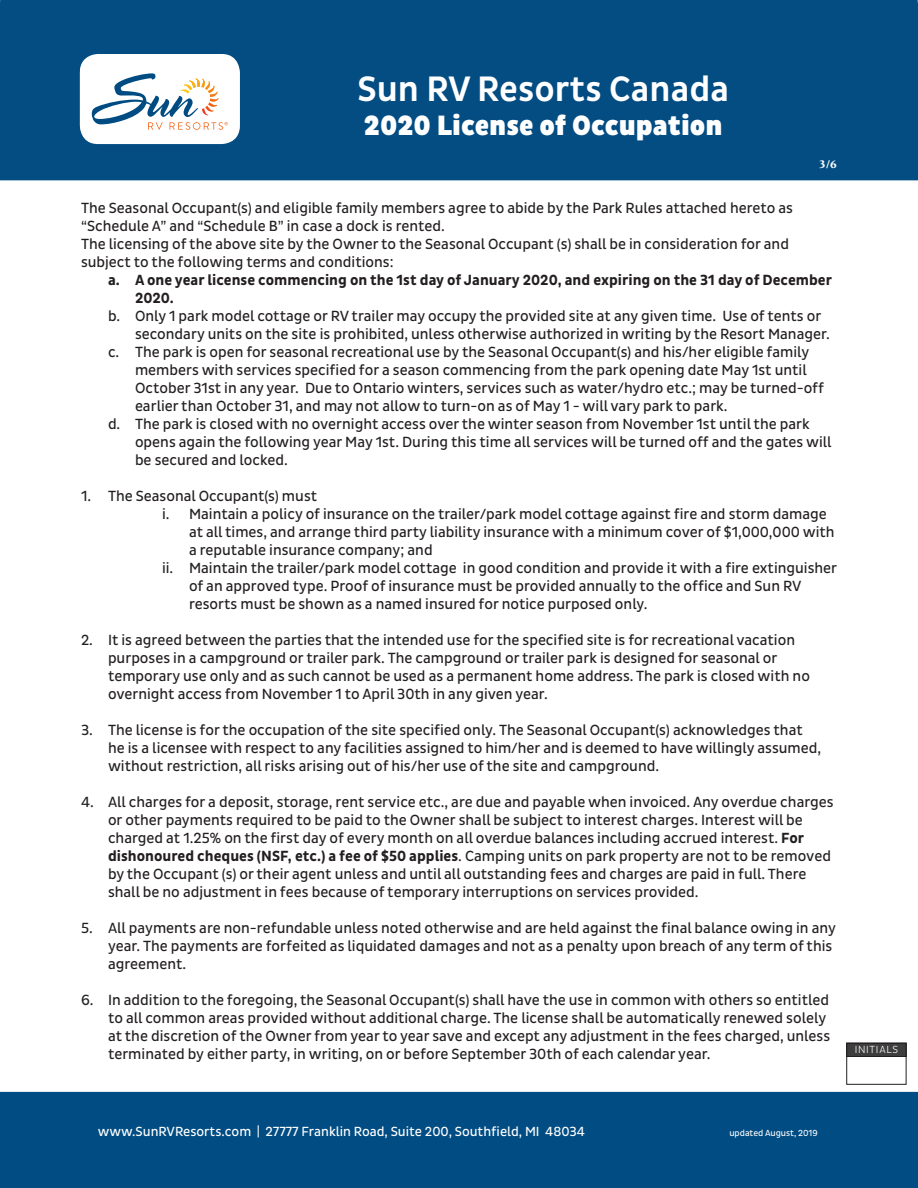
<style>
.page{position:relative;width:918px;height:1188px;background:#fff}
.page>*{position:absolute;margin:0;border:0;box-sizing:border-box;transform-origin:0 0}
.t1{font:500 36px "Pluto Sans Cond";color:#fff}
.t2{font:900 28.5px "Pluto Sans Cond";color:#fff}
.t3{font:15px/18px "Pluto Sans Cond";color:#231f20}
.t4{font:700 15px/18px "Pluto Sans Cond";color:#231f20}
.t5{font:13.5px "Pluto Sans Cond";color:#fff}
.t6{font:700 12px "Meridien LT Std";color:#fff}
.t7{font:300 10.5px "Pluto Sans Cond";letter-spacing:.07em;color:#fff}
.t8{font:9px "Pluto Sans Cond";color:#fff}
.s1{font-weight:700}
</style>
<div class="page">
<div style="left:0;top:1092px;width:918px;height:96px;background:#004c83"></div>
<div style="left:0;top:0;width:918px;height:180px;background:#034d83"></div>
<div style="left:80px;top:54px;width:160px;height:89px;background:#fff;border-radius:18px"></div>
<div style="left:80px;top:56px;width:160px;height:88px;background:#fff;border-radius:18px"></div>
<svg style="left:92px;top:73px;width:136px;height:57px"></svg>
<div style="left:847px;top:1043px;width:59px;height:13px;background:#3e3e3f"></div>
<div style="left:846px;top:1043px;width:60px;height:14px;border:1px solid #231f20"></div>
<div style="left:847px;top:1043px;width:59px;height:42px;border:1px solid #231f20"></div>
<h1 class="t1" style="left:357px;top:68px;width:373px">Sun RV Resorts Canada</h1>
<h2 class="t2" style="left:364px;top:109px;width:360px">2020 License of Occupation</h2>
<p class="t6" style="left:819px;top:157px;width:19px">3/6</p>
<p class="t3" style="left:81px;top:199px;width:714px">The Seasonal Occupant(s) and eligible family members agree to abide by the Park Rules attached hereto as “Schedule A” and “Schedule B” in case a dock is rented.<br>The licensing of the above site by the Owner to the Seasonal Occupant (s) shall be in consideration for and subject to the following terms and conditions:</p>
<p class="t4" style="left:135px;top:272px;width:699px;text-indent:-27px">a. A one year license commencing on the 1st day of January 2020, and expiring on the 31 day of December<br>2020.</p>
<p class="t3" style="left:108px;top:307px;width:715px">b. Only 1 park model cottage or RV trailer may occupy the provided site at any given time. Use of tents or</p>
<p class="t3" style="left:135px;top:325px;width:697px">secondary units on the site is prohibited, unless otherwise authorized in writing by the Resort Manager.</p>
<p class="t3" style="left:108px;top:343px;width:703px">c. The park is open for seasonal recreational use by the Seasonal Occupant(s) and his/her eligible family</p>
<p class="t3" style="left:135px;top:361px;width:673px">members with services specified for a season commencing from the park opening date May 1st until</p>
<p class="t3" style="left:135px;top:379px;width:691px">October 31st in any year. Due to Ontario winters, services such as water/hydro etc.; may be turned-off</p>
<p class="t3" style="left:135px;top:397px;width:594px">earlier than October 31, and may not allow to turn-on as of May 1 - will vary park to park.</p>
<p class="t3" style="left:108px;top:415px;width:703px">d. The park is closed with no overnight access over the winter season from November 1st until the park</p>
<p class="t3" style="left:135px;top:433px;width:698px">opens again the following year May 1st. During this time all services will be turned off and the gates will</p>
<p class="t3" style="left:135px;top:451px;width:154px">be secured and locked.</p>
<p class="t3" style="left:81px;top:487px;width:238px">1. The Seasonal Occupant(s) must</p>
<p class="t3" style="left:162px;top:505px;width:666px">i. Maintain a policy of insurance on the trailer/park model cottage against fire and storm damage</p>
<p class="t3" style="left:189px;top:523px;width:647px">at all times, and arrange third party liability insurance with a minimum cover of $1,000,000 with</p>
<p class="t3" style="left:189px;top:541px;width:245px">a reputable insurance company; and</p>
<p class="t3" style="left:162px;top:559px;width:677px">ii. Maintain the trailer/park model cottage in good condition and provide it with a fire extinguisher</p>
<p class="t3" style="left:189px;top:577px;width:614px">of an approved type. Proof of insurance must be provided annually to the office and Sun RV</p>
<p class="t3" style="left:189px;top:595px;width:460px">resorts must be shown as a named insured for notice purposed only.</p>
<p class="t3" style="left:108px;top:631px;width:703px;text-indent:-27px">2. It is agreed between the parties that the intended use for the specified site is for recreational vacation purposes in a campground or trailer park. The campground or trailer park is designed for seasonal or temporary use only and as such cannot be used as a permanent home address. The park is closed with no overnight access from November 1 to April 30th in any given year.</p>
<p class="t3" style="left:108px;top:721px;width:715px;text-indent:-27px">3. The license is for the occupation of the site specified only. The Seasonal Occupant(s) acknowledges that he is a licensee with respect to any facilities assigned to him/her and is deemed to have willingly assumed, without restriction, all risks arising out of his/her use of the site and campground.</p>
<p class="t3" style="left:108px;top:793px;width:727px;text-indent:-27px">4. All charges for a deposit, storage, rent service etc., are due and payable when invoiced. Any overdue charges or other payments required to be paid to the Owner shall be subject to interest charges. Interest will be charged at 1.25% on the first day of every month on all overdue balances including accrued interest. <span class="s1">For dishonoured cheques (NSF, etc.) a fee of $50 applies</span>. Camping units on park property are not to be removed by the Occupant (s) or their agent unless and until all outstanding fees and charges are paid in full. There shall be no adjustment in fees because of temporary interruptions on services provided.</p>
<p class="t3" style="left:108px;top:919px;width:730px;text-indent:-27px">5. All payments are non-refundable unless noted otherwise and are held against the final balance owing in any year. The payments are forfeited as liquidated damages and not as a penalty upon breach of any term of this agreement.</p>
<p class="t3" style="left:108px;top:991px;width:724px;text-indent:-27px">6. In addition to the foregoing, the Seasonal Occupant(s) shall have the use in common with others so entitled to all common areas provided without additional charge. The license shall be automatically renewed solely at the discretion of the Owner from year to year save and except any adjustment in the fees charged, unless terminated by either party, in writing, on or before September 30th of each calendar year.</p>
<p class="t7" style="left:855px;top:1044px;width:45px">INITIALS</p>
<p class="t5" style="left:98px;top:1124px;width:489px">www.SunRVResorts.com | 27777 Franklin Road, Suite 200, Southfield, MI 48034</p>
<p class="t8" style="left:729px;top:1128px;width:90px">updated August, 2019</p>
</div>
